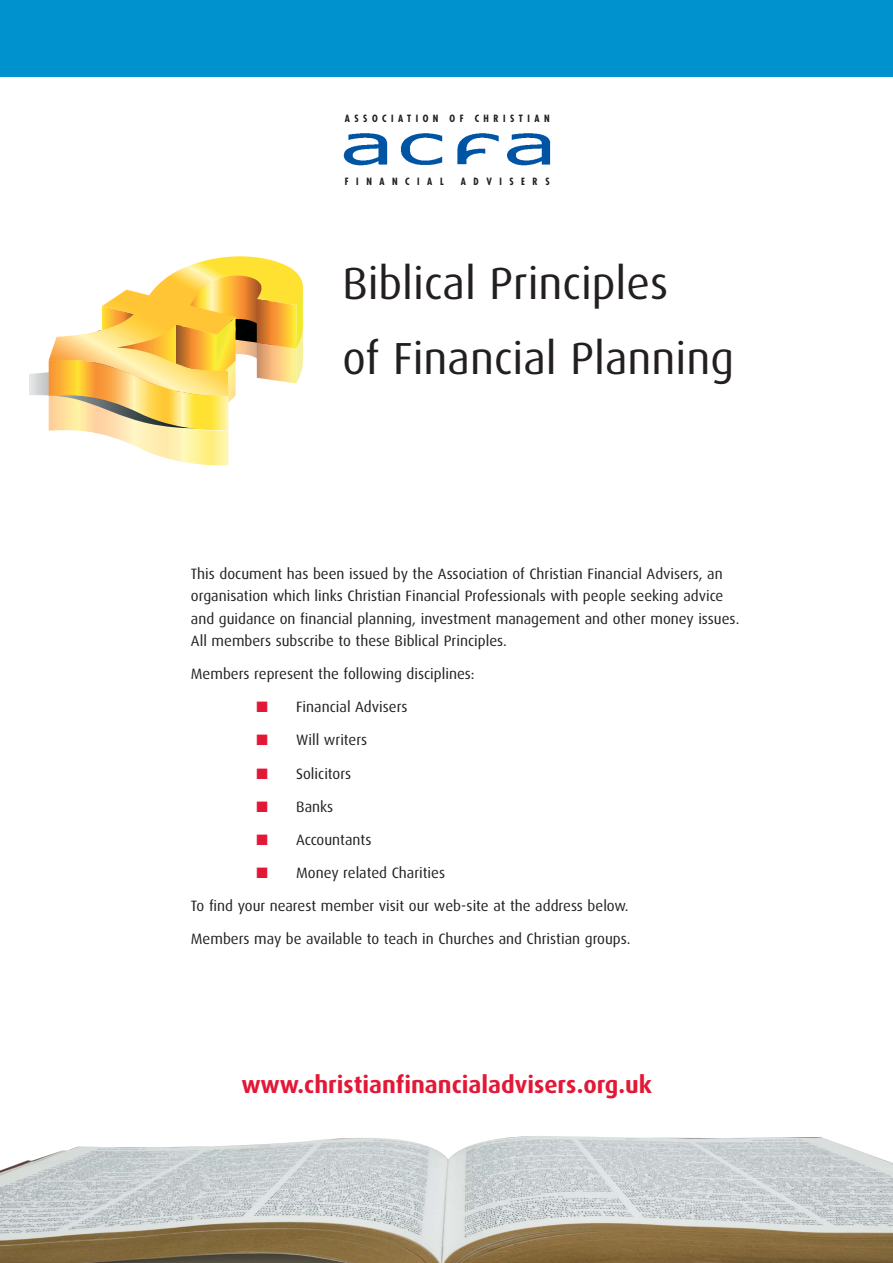
<style>
.page{position:relative;width:893px;height:1263px;background:#fff}
.page>*{position:absolute;margin:0;border:0;box-sizing:border-box;transform-origin:0 0}
.t1{font:45px/74.7px "Dax";color:#231f20}
.t2{font:700 24px "Dax";color:#e31836}
.t3{font:15px/22.5px "Dax";color:#231f20}
.t4{font:700 condensed 9.75px "Futura";letter-spacing:.46em;color:#231f20}
.t5{font:700 condensed 9.75px "Futura";letter-spacing:.775em;color:#231f20}
.s1{color:#e31836}
</style>
<div class="page">
<img style="left:0;top:1136px;width:892px;height:127px">
<div style="left:0;top:0;width:892px;height:77px;background:#0092cf"></div>
<svg style="left:30px;top:256px;width:273px;height:210px"></svg>
<img style="left:344px;top:133px;width:207px;height:33px">
<p class="t4" style="left:345px;top:114px;width:206px">ASSOCIATION OF CHRISTIAN</p>
<p class="t5" style="left:345px;top:177px;width:100px">FINANCIAL</p>
<p class="t5" style="left:461px;top:177px;width:90px">ADVISERS</p>
<h1 class="t1" style="left:342px;top:251px;width:393px">Biblical Principles<br>of Financial Planning</h1>
<p class="t3" style="left:191px;top:564px;width:550px">This document has been issued by the Association of Christian Financial Advisers, an organisation which links Christian Financial Professionals with people seeking advice and guidance on financial planning, investment management and other money issues.<br>All members subscribe to these Biblical Principles.</p>
<p class="t3" style="left:191px;top:664px;width:285px">Members represent the following disciplines:</p>
<p class="t3" style="left:257px;top:698px;width:152px"><span class="s1">■</span> Financial Advisers</p>
<p class="t3" style="left:257px;top:731px;width:112px"><span class="s1">■</span> Will writers</p>
<p class="t3" style="left:257px;top:764px;width:96px"><span class="s1">■</span> Solicitors</p>
<p class="t3" style="left:257px;top:797px;width:78px"><span class="s1">■</span> Banks</p>
<p class="t3" style="left:257px;top:830px;width:116px"><span class="s1">■</span> Accountants</p>
<p class="t3" style="left:257px;top:863px;width:190px"><span class="s1">■</span> Money related Charities</p>
<p class="t3" style="left:191px;top:896px;width:439px">To find your nearest member visit our web-site at the address below.</p>
<p class="t3" style="left:191px;top:929px;width:441px">Members may be available to teach in Churches and Christian groups.</p>
<h2 class="t2" style="left:241px;top:1075px;width:412px">www.christianfinancialadvisers.org.uk</h2>
</div>
